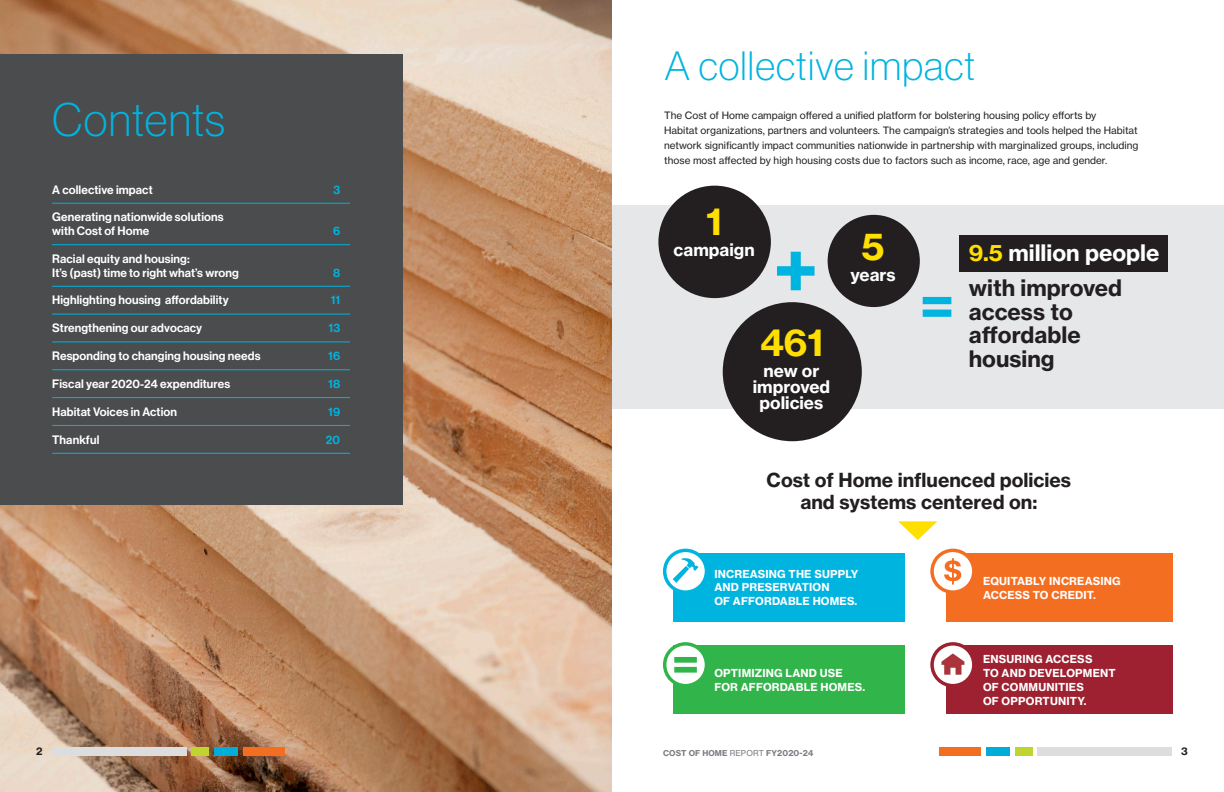
<style>
.page{position:relative;width:1224px;height:792px;background:#fff}
.page>*{position:absolute;margin:0;border:0;box-sizing:border-box;transform-origin:0 0}
.BODY_COPY{font:59px "N Haas Grotesk TX Pro 75 Bd";color:#00b4e0}
.HEADERS{font:46px "N Haas Grotesk DS Pro 35 X Lt";letter-spacing:.02em;color:#00b4e0}
.HEADERS-2{font:40px "N Haas Grotesk DS Pro 35 X Lt";letter-spacing:.03em;color:#00b4e0}
.BODY_COPY-2{font:36.8px "N Haas Grotesk TX Pro 75 Bd";color:#ffdf01}
.BODY_COPY-3{font:22.4px/35.1px "N Haas Grotesk TX Pro 75 Bd";color:#fff}
.BODY_COPY-4{font:22.4px/23.7px "N Haas Grotesk TX Pro 75 Bd";color:#231f20}
.BODY_COPY-5{font:19.1px/21.7px "N Haas Grotesk TX Pro 75 Bd";color:#231f20;text-align:center}
.BODY_COPY-6{font:17px/16.4px "N Haas Grotesk TX Pro 75 Bd";color:#fff;text-align:center}
.toc_text{font:12px/13.7px "N Haas Grotesk DS Pro 65 Md";letter-spacing:.01em;color:#fff}
.toc_text-2{font:12px "N Haas Grotesk DS Pro 65 Md";letter-spacing:.01em;color:#00b4e0}
.BODY_COPY-7{font:10.9px/13.8px "N Haas Grotesk TX Pro 75 Bd";letter-spacing:.015em;color:#fff}
.t1{font:10.5px "N Haas Grotesk TX Pro 75 Bd";color:#231f20}
.BODY_COPY-8{font:10px/15px "N Haas Grotesk TX Pro 55 Rg";color:#231f20}
.t2{font:8px "N Haas Grotesk TX Pro 75 Bd";letter-spacing:.015em;color:#787d83}
.s1{color:#ffdf01}
.s2{color:#231f20}
.s3{font-family:"N Haas Grotesk TX Pro 55 Rg"}
</style>
<div class="page">
<div style="left:612px;top:206px;width:612px;height:203px;background:#e6e7e9"></div>
<img style="left:0;top:0;width:612px;height:792px">
<div style="left:658px;top:186px;width:113px;height:112px;background:#231f20;border-radius:50%"></div>
<div style="left:828px;top:215px;width:92px;height:92px;background:#231f20;border-radius:50%"></div>
<div style="left:723px;top:302px;width:139px;height:139px;background:#231f20;border-radius:50%"></div>
<div style="left:214px;top:747px;width:24px;height:9px;background:#00acd8"></div>
<div style="left:243px;top:747px;width:41px;height:9px;background:#f36e21"></div>
<div style="left:192px;top:747px;width:17px;height:9px;background:#c0d42f"></div>
<div style="left:52px;top:747px;width:134px;height:9px;background:#dbddde"></div>
<div style="left:986px;top:747px;width:24px;height:9px;background:#00acd8"></div>
<div style="left:940px;top:747px;width:41px;height:9px;background:#f36e21"></div>
<div style="left:1015px;top:747px;width:17px;height:9px;background:#c0d42f"></div>
<div style="left:1038px;top:747px;width:134px;height:9px;background:#dbddde"></div>
<div style="left:959px;top:235px;width:209px;height:37px;background:#231f20"></div>
<div style="left:0;top:55px;width:402px;height:450px;background:#4b4c4d"></div>
<hr style="left:52px;top:203px;width:298px;height:1px;background:#00b4e0">
<hr style="left:52px;top:244px;width:298px;height:1px;background:#00b4e0">
<hr style="left:52px;top:286px;width:298px;height:1px;background:#00b4e0">
<hr style="left:52px;top:314px;width:298px;height:1px;background:#00b4e0">
<hr style="left:52px;top:341px;width:298px;height:1px;background:#00b4e0">
<hr style="left:52px;top:369px;width:298px;height:1px;background:#00b4e0">
<hr style="left:52px;top:397px;width:298px;height:1px;background:#00b4e0">
<hr style="left:52px;top:425px;width:298px;height:1px;background:#00b4e0">
<hr style="left:52px;top:453px;width:298px;height:1px;background:#00b4e0">
<svg style="left:777px;top:252px;width:38px;height:38px"></svg>
<div style="left:673px;top:553px;width:232px;height:69px;background:#00b4e0"></div>
<div style="left:673px;top:645px;width:232px;height:69px;background:#31b44a"></div>
<div style="left:946px;top:553px;width:227px;height:69px;background:#f36e21"></div>
<div style="left:946px;top:645px;width:227px;height:69px;background:#9d2130"></div>
<svg style="left:665px;top:550px;width:41px;height:42px"></svg>
<div style="left:663px;top:549px;width:45px;height:45px;border:3px solid #00b4e0;border-radius:50%"></div>
<svg style="left:673px;top:558px;width:25px;height:25px"></svg>
<svg style="left:932px;top:550px;width:42px;height:42px"></svg>
<div style="left:930px;top:549px;width:46px;height:45px;border:3px solid #f36e21;border-radius:50%"></div>
<svg style="left:944px;top:558px;width:17px;height:27px"></svg>
<svg style="left:665px;top:644px;width:41px;height:42px"></svg>
<div style="left:663px;top:642px;width:45px;height:45px;border:3px solid #31b44a;border-radius:50%"></div>
<svg style="left:674px;top:657px;width:23px;height:16px"></svg>
<svg style="left:932px;top:644px;width:42px;height:42px"></svg>
<div style="left:930px;top:642px;width:46px;height:45px;border:3px solid #9d2130;border-radius:50%"></div>
<svg style="left:941px;top:653px;width:23px;height:22px"></svg>
<svg style="left:898px;top:521px;width:39px;height:19px"></svg>
<p class="HEADERS" style="left:52px;top:94px;width:175px">Contents</p>
<p class="toc_text" style="left:52px;top:183px;width:102px">A collective impact</p>
<p class="toc_text-2" style="left:333px;top:182px;width:8px">3</p>
<p class="toc_text" style="left:52px;top:211px;width:173px">Generating nationwide solutions with Cost of Home</p>
<p class="toc_text-2" style="left:333px;top:224px;width:9px">6</p>
<p class="toc_text" style="left:52px;top:252px;width:188px">Racial equity and housing:<br>It’s (past) time to right what’s wrong</p>
<p class="toc_text-2" style="left:333px;top:265px;width:9px">8</p>
<p class="toc_text" style="left:52px;top:294px;width:178px">Highlighting housing affordability</p>
<p class="toc_text-2" style="left:331px;top:293px;width:11px">11</p>
<p class="toc_text" style="left:52px;top:321px;width:152px">Strengthening our advocacy</p>
<p class="toc_text-2" style="left:329px;top:321px;width:13px">13</p>
<p class="toc_text" style="left:52px;top:349px;width:210px">Responding to changing housing needs</p>
<p class="toc_text-2" style="left:328px;top:349px;width:13px">16</p>
<p class="toc_text" style="left:52px;top:377px;width:179px">Fiscal year 2020-24 expenditures</p>
<p class="toc_text-2" style="left:328px;top:377px;width:13px">18</p>
<p class="toc_text" style="left:52px;top:405px;width:126px">Habitat Voices in Action</p>
<p class="toc_text-2" style="left:328px;top:405px;width:13px">19</p>
<p class="toc_text" style="left:52px;top:433px;width:49px">Thankful</p>
<p class="toc_text-2" style="left:326px;top:432px;width:16px">20</p>
<p class="HEADERS-2" style="left:665px;top:43px;width:312px">A collective impact</p>
<p class="BODY_COPY-8" style="left:664px;top:108px;width:476px">The Cost of Home campaign offered a unified platform for bolstering housing policy efforts by<br>Habitat organizations, partners and volunteers. The campaign’s strategies and tools helped the Habitat network significantly impact communities nationwide in partnership with marginalized groups, including those most affected by high housing costs due to factors such as income, race, age and gender.</p>
<p class="BODY_COPY-2" style="left:706px;top:198px;width:18px">1</p>
<p class="BODY_COPY-6" style="left:674px;top:241px;width:83px">campaign</p>
<p class="BODY_COPY-2" style="left:759px;top:319px;width:66px">461</p>
<p class="BODY_COPY-6" style="left:753px;top:362px;width:79px">new or improved policies</p>
<p class="BODY_COPY-2" style="left:862px;top:223px;width:25px">5</p>
<p class="BODY_COPY-6" style="left:850px;top:266px;width:47px">years</p>
<p class="BODY_COPY" style="left:919px;top:267px;width:37px">=</p>
<p class="BODY_COPY-3" style="left:969px;top:235px;width:192px"><span class="s1">9.5</span> million people <span class="s2">with improved</span></p>
<p class="BODY_COPY-4" style="left:969px;top:300px;width:113px">access to affordable housing</p>
<p class="BODY_COPY-5" style="left:767px;top:469px;width:306px">Cost of Home influenced policies and systems centered on:</p>
<p class="BODY_COPY-7" style="left:714px;top:567px;width:146px">INCREASING THE SUPPLY<br>AND PRESERVATION<br>OF AFFORDABLE HOMES.</p>
<p class="BODY_COPY-7" style="left:714px;top:666px;width:152px">OPTIMIZING LAND USE<br>FOR AFFORDABLE HOMES.</p>
<p class="BODY_COPY-7" style="left:983px;top:574px;width:139px">EQUITABLY INCREASING<br>ACCESS TO CREDIT.</p>
<p class="BODY_COPY-7" style="left:983px;top:653px;width:134px">ENSURING ACCESS<br>TO AND DEVELOPMENT<br>OF COMMUNITIES<br>OF OPPORTUNITY.</p>
<p class="t1" style="left:36px;top:745px;width:8px">2</p>
<p class="t2" style="left:663px;top:748px;width:152px">COST OF HOME <span class="s3">REPORT</span> FY2020-24</p>
<p class="t1" style="left:1181px;top:745px;width:8px">3</p>
</div>
